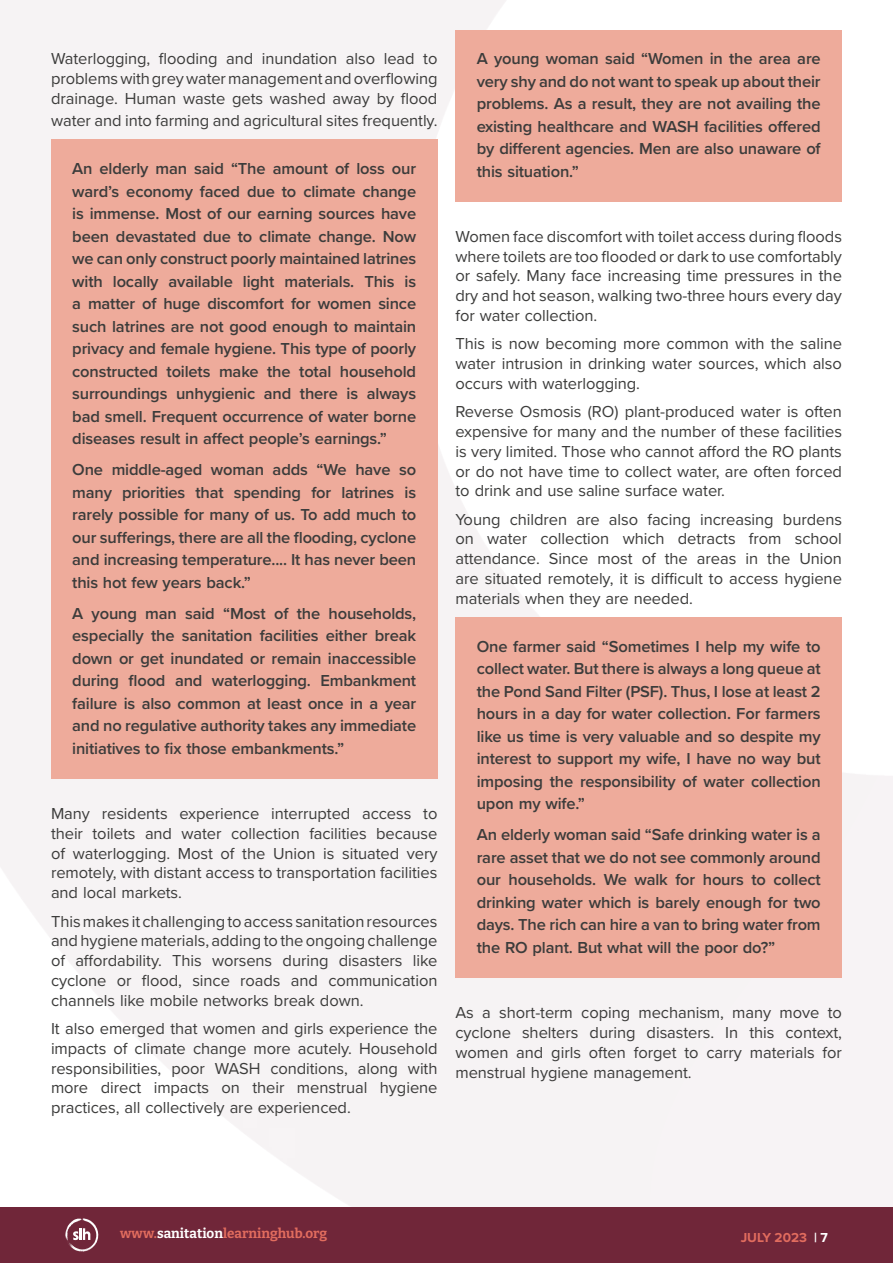
<style>
.page{position:relative;width:893px;height:1263px;background:#fff}
.page>*{position:absolute;margin:0;border:0;box-sizing:border-box;transform-origin:0 0}
.Pull_quote{font:600 16.5px/22.5px "Proxima Nova";letter-spacing:-.01em;color:#3c3c3b;text-align:justify}
.Intro{font:16.5px/19.8px "Proxima Nova";letter-spacing:-.005em;color:#3c3c3b;text-align:justify}
.t1{font:700 13.5px "Bitter";color:#e16c5e}
.t2{font:700 13.5px "Proxima Nova";color:#e16c5e}
.s1{color:#fff}
</style>
<div class="page">
<img style="left:0;top:0;width:892px;height:1208px">
<div style="left:51px;top:140px;width:386px;height:329px;background:#eeab9b"></div>
<div style="left:51px;top:441px;width:386px;height:171px;background:#eeab9b"></div>
<div style="left:51px;top:584px;width:386px;height:194px;background:#eeab9b"></div>
<div style="left:455px;top:30px;width:387px;height:171px;background:#eeab9b"></div>
<div style="left:455px;top:618px;width:387px;height:216px;background:#eeab9b"></div>
<div style="left:455px;top:806px;width:387px;height:172px;background:#eeab9b"></div>
<div style="left:0;top:1208px;width:893px;height:55px;background:#702639"></div>
<svg style="left:65px;top:1218px;width:33px;height:33px"></svg>
<p class="Intro" style="left:51px;top:48px;width:388px">Waterlogging, flooding and inundation also lead to problems with grey water management and overflowing drainage. Human waste gets washed away by flood</p>
<p class="Intro" style="left:51px;top:110px;width:388px">water and into farming and agricultural sites frequently.</p>
<p class="Pull_quote" style="left:72px;top:157px;width:345px">An elderly man said “The amount of loss our ward’s economy faced due to climate change is immense. Most of our earning sources have been devastated due to climate change. Now we can only construct poorly maintained latrines with locally available light materials. This is a matter of huge discomfort for women since such latrines are not good enough to maintain privacy and female hygiene. This type of poorly constructed toilets make the total household surroundings unhygienic and there is always bad smell. Frequent occurrence of water borne diseases result in affect people’s earnings.”</p>
<p class="Pull_quote" style="left:72px;top:458px;width:345px">One middle-aged woman adds “We have so many priorities that spending for latrines is rarely possible for many of us. To add much to our sufferings, there are all the flooding, cyclone and increasing temperature.... It has never been this hot few years back.”</p>
<p class="Pull_quote" style="left:72px;top:602px;width:345px">A young man said “Most of the households, especially the sanitation facilities either break down or get inundated or remain inaccessible during flood and waterlogging. Embankment failure is also common at least once in a year and no regulative authority takes any immediate initiatives to fix those embankments.”</p>
<p class="Intro" style="left:51px;top:803px;width:388px">Many residents experience interrupted access to their toilets and water collection facilities because of waterlogging. Most of the Union is situated very remotely, with distant access to transportation facilities and local markets.</p>
<p class="Intro" style="left:51px;top:910px;width:388px">This makes it challenging to access sanitation resources and hygiene materials, adding to the ongoing challenge of affordability. This worsens during disasters like cyclone or flood, since roads and communication channels like mobile networks break down.</p>
<p class="Intro" style="left:51px;top:1018px;width:388px">It also emerged that women and girls experience the impacts of climate change more acutely. Household responsibilities, poor WASH conditions, along with more direct impacts on their menstrual hygiene practices, all collectively are experienced.</p>
<p class="Pull_quote" style="left:477px;top:47px;width:345px">A young woman said “Women in the area are very shy and do not want to speak up about their problems. As a result, they are not availing the existing healthcare and WASH facilities offered by different agencies. Men are also unaware of this situation.”</p>
<p class="Intro" style="left:455px;top:226px;width:388px">Women face discomfort with toilet access during floods where toilets are too flooded or dark to use comfortably or safely. Many face increasing time pressures in the dry and hot season, walking two-three hours every day for water collection.</p>
<p class="Intro" style="left:455px;top:333px;width:388px">This is now becoming more common with the saline water intrusion in drinking water sources, which also occurs with waterlogging.</p>
<p class="Intro" style="left:455px;top:401px;width:388px">Reverse Osmosis (RO) plant-produced water is often expensive for many and the number of these facilities is very limited. Those who cannot afford the RO plants or do not have time to collect water, are often forced to drink and use saline surface water.</p>
<p class="Intro" style="left:455px;top:508px;width:388px">Young children are also facing increasing burdens on water collection which detracts from school attendance. Since most of the areas in the Union are situated remotely, it is difficult to access hygiene materials when they are needed.</p>
<p class="Pull_quote" style="left:477px;top:635px;width:345px">One farmer said “Sometimes I help my wife to collect water. But there is always a long queue at the Pond Sand Filter (PSF). Thus, I lose at least 2 hours in a day for water collection. For farmers like us time is very valuable and so despite my interest to support my wife, I have no way but imposing the responsibility of water collection upon my wife.”</p>
<p class="Pull_quote" style="left:477px;top:823px;width:345px">An elderly woman said “Safe drinking water is a rare asset that we do not see commonly around our households. We walk for hours to collect drinking water which is barely enough for two days. The rich can hire a van to bring water from the RO plant. But what will the poor do?”</p>
<p class="Intro" style="left:455px;top:1002px;width:388px">As a short-term coping mechanism, many move to cyclone shelters during disasters. In this context, women and girls often forget to carry materials for menstrual hygiene management.</p>
<p class="t1" style="left:120px;top:1225px;width:209px">www.<span class="s1">sanitation</span>learninghub.org</p>
<p class="t2" style="left:741px;top:1227px;width:89px">JULY 2023 <span class="s1">| 7</span></p>
</div>
